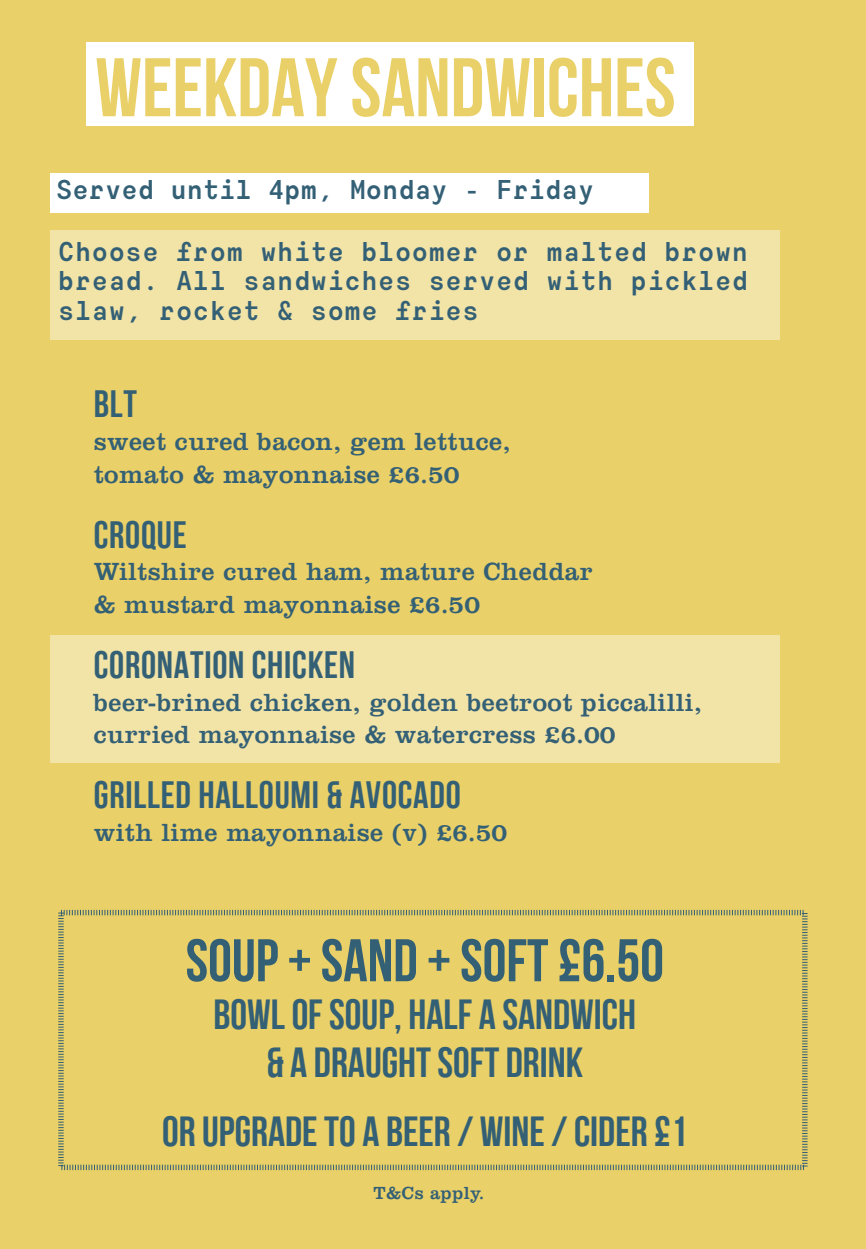
<style>
.page{position:relative;width:866px;height:1249px;background:#ead068}
.page>*{position:absolute;margin:0;border:0;box-sizing:border-box;transform-origin:0 0}
.t1{font:82.8px "Bebas Neue";color:#ead068}
.t2{font:60px "Bebas Neue";color:#346076}
.t3{font:42px/48px "Bebas Neue";color:#346076;text-align:center}
.t4{font:38.1px "Bebas Neue";letter-spacing:.02em;color:#346076}
.t5{font:700 27.3px/30px "ATC Harris";letter-spacing:.02em;color:#346076;text-align:justify}
.t6{font:700 27.3px "ATC Harris";color:#346076}
.t7{font:25.8px/32.7px "Clarendon LT Std";letter-spacing:.02em;color:#346076}
.t8{font:18px "Clarendon BT";letter-spacing:.02em;color:#346076}
</style>
<div class="page">
<div style="left:345px;top:42px;width:349px;height:84px;background:#fff"></div>
<div style="left:86px;top:42px;width:266px;height:84px;background:#fff"></div>
<svg style="left:58px;top:909px;width:750px;height:262px"></svg>
<div style="left:50px;top:173px;width:598px;height:40px;background:#fff"></div>
<div style="left:50px;top:231px;width:729px;height:109px;background:#f2e3a7"></div>
<div style="left:50px;top:636px;width:729px;height:127px;background:#f2e3a7"></div>
<h1 class="t1" style="left:95px;top:46px;width:582px">WEEKDAY SANDWICHES</h1>
<p class="t6" style="left:56px;top:175px;width:539px">Served until 4pm, Monday - Friday</p>
<p class="t5" style="left:58px;top:236px;width:691px">Choose from white bloomer or malted brown bread. All sandwiches served with pickled slaw, rocket &amp; some fries</p>
<h3 class="t4" style="left:94px;top:385px;width:45px">BLT</h3>
<p class="t7" style="left:94px;top:425px;width:418px">sweet cured bacon, gem lettuce, tomato &amp; mayonnaise £6.50</p>
<h3 class="t4" style="left:94px;top:515px;width:94px">CROQUE</h3>
<p class="t7" style="left:94px;top:555px;width:500px">Wiltshire cured ham, mature Cheddar &amp; mustard mayonnaise £6.50</p>
<h3 class="t4" style="left:94px;top:646px;width:263px">CORONATION CHICKEN</h3>
<p class="t7" style="left:94px;top:686px;width:609px">beer-brined chicken, golden beetroot piccalilli, curried mayonnaise &amp; watercress £6.00</p>
<h3 class="t4" style="left:94px;top:776px;width:368px">GRILLED HALLOUMI &amp; AVOCADO</h3>
<p class="t7" style="left:94px;top:816px;width:415px">with lime mayonnaise (v) £6.50</p>
<h2 class="t2" style="left:186px;top:930px;width:480px">SOUP + SAND + SOFT £6.50</h2>
<h3 class="t3" style="left:213px;top:989px;width:424px">BOWL OF SOUP, HALF A SANDWICH &amp; A DRAUGHT SOFT DRINK</h3>
<h3 class="t3" style="left:162px;top:1106px;width:527px">OR UPGRADE TO A BEER / WINE / CIDER £1</h3>
<p class="t8" style="left:373px;top:1181px;width:112px">T&amp;Cs apply.</p>
</div>
